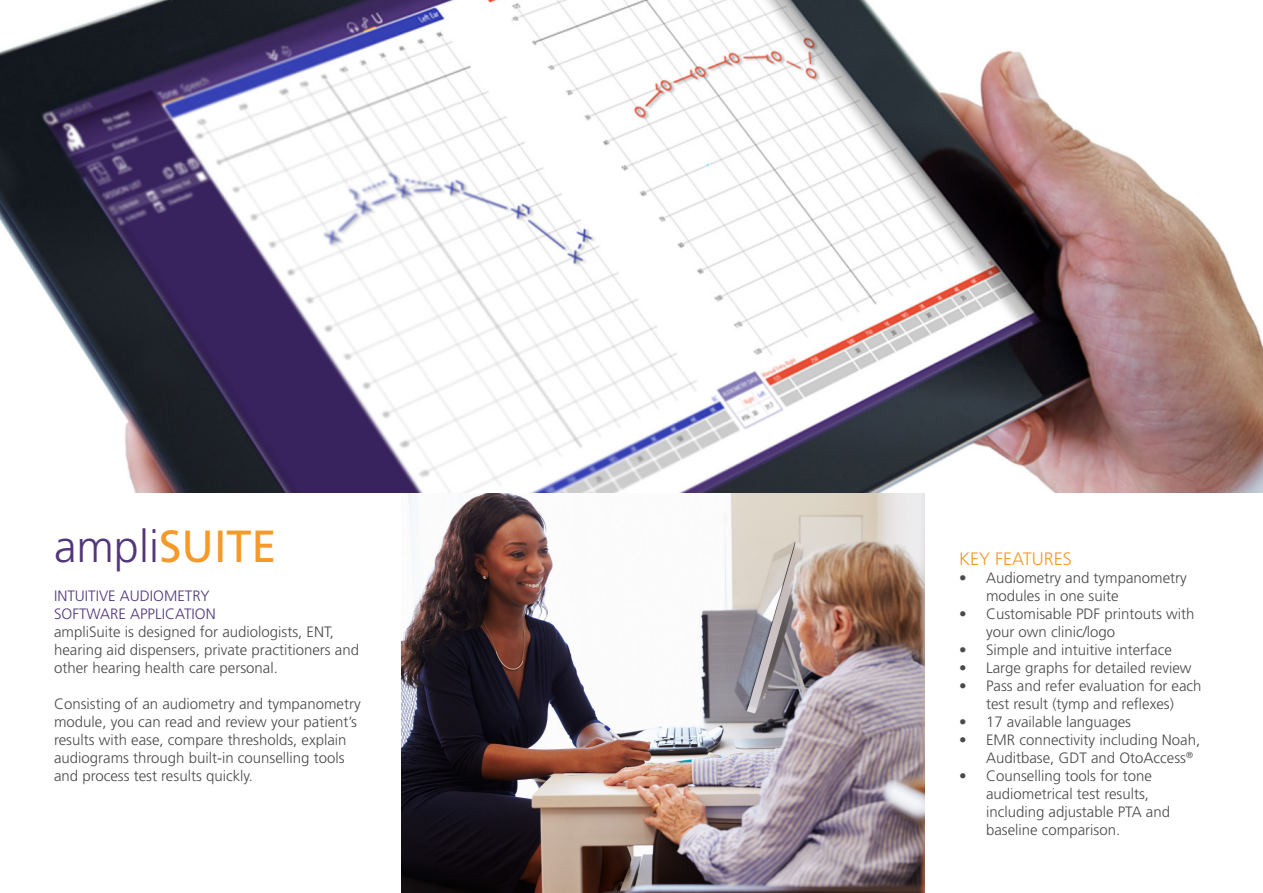
<style>
.page{position:relative;width:1263px;height:893px;background:#fff}
.page>*{position:absolute;margin:0;border:0;box-sizing:border-box;transform-origin:0 0}
.t1{font:300 45px "Frutiger LT Std";color:#53367a}
.t2{font:300 18px "Frutiger LT Std";color:#f59a28}
.t3{font:300 15px/18px "Frutiger LT Std";color:#4a4a49}
.t4{font:300 15px/18px "Frutiger LT Std";color:#53367a}
.s1{font-weight:400;color:#f59a28}
</style>
<div class="page">
<img style="left:402px;top:493px;width:523px;height:400px">
<img style="left:0;top:0;width:1263px;height:493px">
<h1 class="t1" style="left:54px;top:521px;width:224px">ampli<span class="s1">SUITE</span></h1>
<p class="t4" style="left:54px;top:587px;width:163px">INTUITIVE AUDIOMETRY<br>SOFTWARE APPLICATION</p>
<p class="t3" style="left:54px;top:623px;width:307px">ampliSuite is designed for audiologists, ENT, hearing aid dispensers, private practitioners and other hearing health care personal.</p>
<p class="t3" style="left:54px;top:695px;width:308px">Consisting of an audiometry and tympanometry module, you can read and review your patient’s results with ease, compare thresholds, explain audiograms through built-in counselling tools and process test results quickly.</p>
<p class="t2" style="left:959px;top:548px;width:114px">KEY FEATURES</p>
<p class="t3" style="left:986px;top:569px;width:202px;text-indent:-27px">• Audiometry and tympanometry modules in one suite</p>
<p class="t3" style="left:986px;top:605px;width:210px;text-indent:-27px">• Customisable PDF printouts with your own clinic/logo</p>
<p class="t3" style="left:959px;top:641px;width:214px">• Simple and intuitive interface</p>
<p class="t3" style="left:959px;top:659px;width:234px">• Large graphs for detailed review</p>
<p class="t3" style="left:959px;top:677px;width:244px;text-align:center">• Pass and refer evaluation for each test result (tymp and reflexes)</p>
<p class="t3" style="left:959px;top:713px;width:174px">• 17 available languages</p>
<p class="t3" style="left:986px;top:731px;width:216px;text-indent:-27px">• EMR connectivity including Noah,<br>Auditbase, GDT and OtoAccess<sup>®</sup></p>
<p class="t3" style="left:986px;top:767px;width:186px;text-indent:-27px">• Counselling tools for tone audiometrical test results, including adjustable PTA and baseline comparison.</p>
</div>
